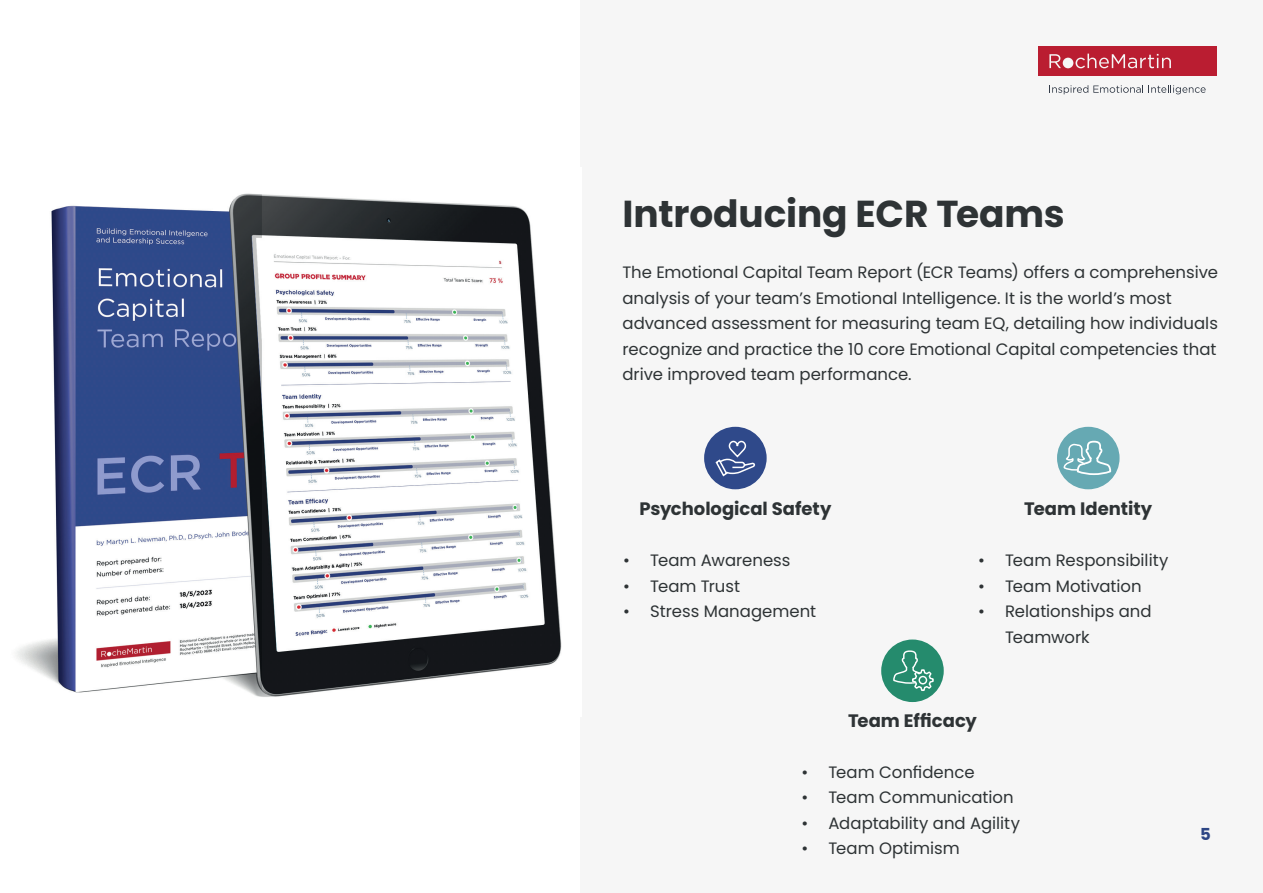
<style>
.page{position:relative;width:1263px;height:893px;background:#fff}
.page>*{position:absolute;margin:0;border:0;box-sizing:border-box;transform-origin:0 0}
.t1{font:700 37.5px "Poppins";letter-spacing:-.005em;color:#2e3335}
.t2{font:700 18px "Poppins";color:#2e3335}
.t3{font:16.5px/25.5px "Poppins";color:#2e3335}
.t4{font:700 16.5px "Poppins";color:#2f498a}
</style>
<div class="page">
<div style="left:580px;top:0;width:683px;height:893px;background:#f6f6f6"></div>
<div style="left:704px;top:427px;width:63px;height:62px;background:#2f498a;border-radius:50%"></div>
<div style="left:1057px;top:427px;width:62px;height:62px;background:#66a9b3;border-radius:50%"></div>
<div style="left:881px;top:639px;width:63px;height:63px;background:#258b6d;border-radius:50%"></div>
<svg style="left:1063px;top:440px;width:49px;height:35px"></svg>
<svg style="left:893px;top:650px;width:41px;height:41px"></svg>
<svg style="left:715px;top:440px;width:40px;height:37px"></svg>
<img style="left:16px;top:193px;width:546px;height:504px">
<h1 class="t1" style="left:622px;top:188px;width:444px">Introducing ECR Teams</h1>
<p class="t3" style="left:622px;top:260px;width:597px">The Emotional Capital Team Report (ECR Teams) offers a comprehensive analysis of your team’s Emotional Intelligence. It is the world’s most advanced assessment for measuring team EQ, detailing how individuals recognize and practice the 10 core Emotional Capital competencies that drive improved team performance.</p>
<p class="t2" style="left:639px;top:497px;width:194px">Psychological Safety</p>
<p class="t3" style="left:623px;top:548px;width:169px">• Team Awareness</p>
<p class="t3" style="left:623px;top:573px;width:118px">• Team Trust</p>
<p class="t3" style="left:623px;top:599px;width:194px">• Stress Management</p>
<p class="t2" style="left:1024px;top:497px;width:129px">Team Identity</p>
<p class="t3" style="left:978px;top:548px;width:192px">• Team Responsibility</p>
<p class="t3" style="left:978px;top:573px;width:165px">• Team Motivation</p>
<p class="t3" style="left:1005px;top:599px;width:148px;text-indent:-27px">• Relationships and<br>Teamwork</p>
<p class="t2" style="left:848px;top:708px;width:130px">Team Efficacy</p>
<p class="t3" style="left:801px;top:759px;width:175px">• Team Confidence</p>
<p class="t3" style="left:801px;top:785px;width:214px">• Team Communication</p>
<p class="t3" style="left:801px;top:810px;width:220px">• Adaptability and Agility</p>
<p class="t3" style="left:801px;top:836px;width:160px">• Team Optimism</p>
<p class="t4" style="left:1200px;top:823px;width:12px">5</p>
</div>
